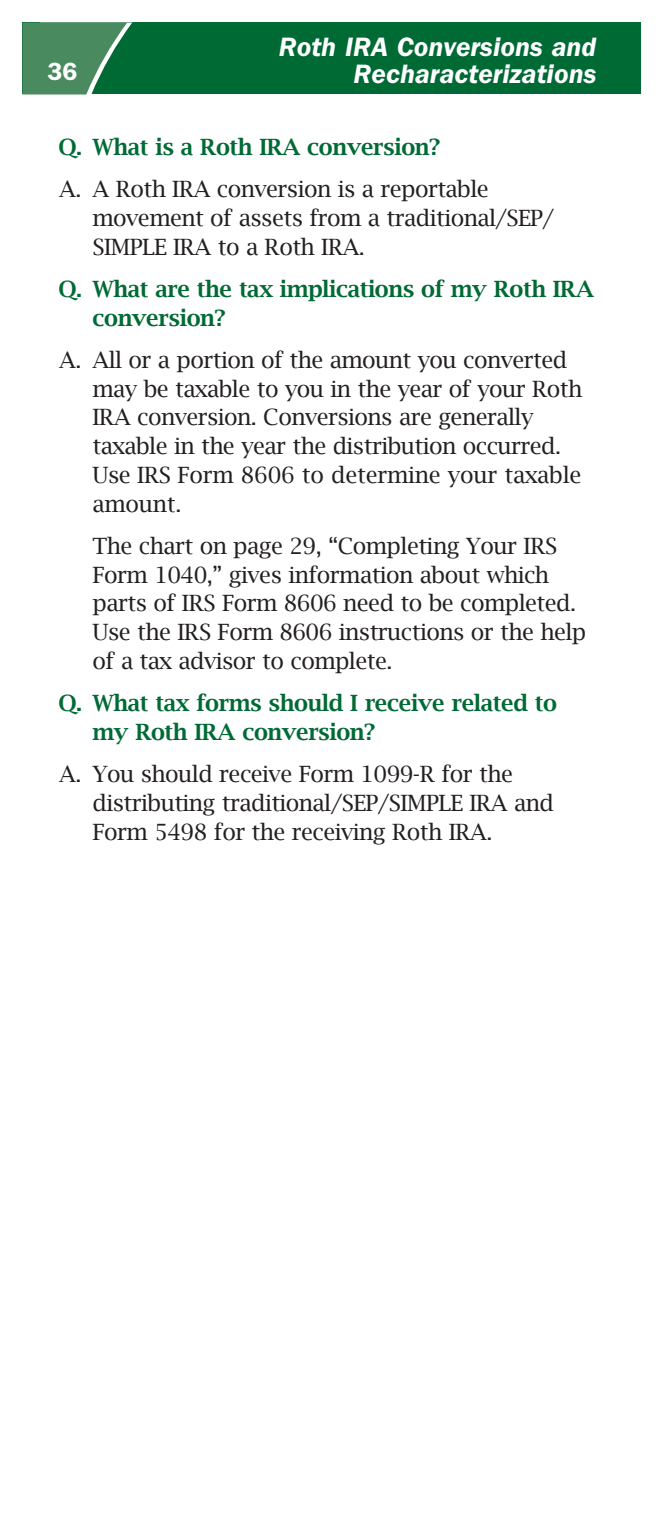
<style>
.page{position:relative;width:664px;height:1530px;background:#fff}
.page>*{position:absolute;margin:0;border:0;box-sizing:border-box;transform-origin:0 0}
.Page_Heading-Right{font:italic 600 27.5px/27.5px "ITC Franklin Gothic Std";color:#fff;text-align:right}
.t1{font:600 25px "ITC Franklin Gothic Std";color:#fff}
.Body_Copy{font:22.5px/28.8px "Lucida Bright";letter-spacing:-.025em;color:#231f20}
.Q_in_red_w_space{font:600 22.5px/28.8px "Lucida Bright";letter-spacing:-.02em;color:#006a35}
</style>
<div class="page">
<div style="left:22px;top:22px;width:619px;height:72px;background:#006a35"></div>
<svg style="left:22px;top:22px;width:110px;height:72px"></svg>
<p class="t1" style="left:48px;top:57px;width:31px">36</p>
<p class="Page_Heading-Right" style="left:279px;top:33px;width:319px">Roth IRA Conversions and<br>Recharacterizations</p>
<p class="Q_in_red_w_space" style="left:58px;top:132px;width:384px">Q. What is a Roth IRA conversion?</p>
<p class="Body_Copy" style="left:92px;top:175px;width:463px;text-indent:-33px">A. A Roth IRA conversion is a reportable movement of assets from a traditional/SEP/<br>SIMPLE IRA to a Roth IRA.</p>
<p class="Q_in_red_w_space" style="left:92px;top:274px;width:503px;text-indent:-34px">Q. What are the tax implications of my Roth IRA conversion?</p>
<p class="Body_Copy" style="left:92px;top:345px;width:491px;text-indent:-33px">A. All or a portion of the amount you converted may be taxable to you in the year of your Roth IRA conversion. Conversions are generally taxable in the year the distribution occurred.<br>Use IRS Form 8606 to determine your taxable amount.</p>
<p class="Body_Copy" style="left:92px;top:531px;width:495px">The chart on page 29, “Completing Your IRS Form 1040,” gives information about which parts of IRS Form 8606 need to be completed.<br>Use the IRS Form 8606 instructions or the help of a tax advisor to complete.</p>
<p class="Q_in_red_w_space" style="left:92px;top:689px;width:466px;text-indent:-34px">Q. What tax forms should I receive related to my Roth IRA conversion?</p>
<p class="Body_Copy" style="left:92px;top:760px;width:463px;text-indent:-33px">A. You should receive Form 1099-R for the distributing traditional/SEP/SIMPLE IRA and<br>Form 5498 for the receiving Roth IRA.</p>
</div>
